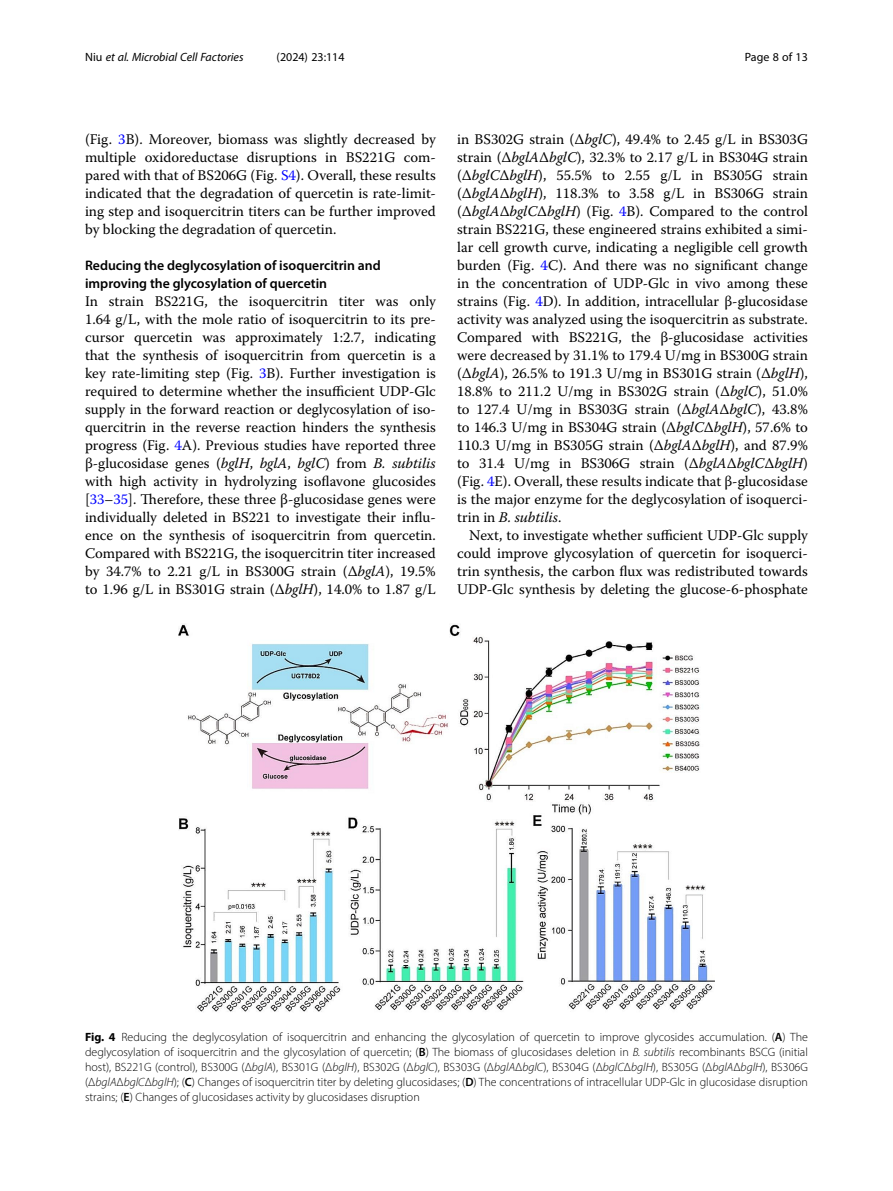
<style>
.page{position:relative;width:893px;height:1191px;background:#fff}
.page>*{position:absolute;margin:0;border:0;box-sizing:border-box;transform-origin:0 0}
.Body_Text{font:14.7px/18px "Warnock Pro";color:#000;text-align:justify}
.Body_Text_Indent{font:14.7px/18px "Warnock Pro";color:#000;text-align:justify}
.Head_2{font:600 13.8px/18px "Myriad Pro";color:#000}
.Figure_Caption{font:300 12px/15px "Myriad Pro";color:#000;text-align:justify}
.t1{font:italic 12px "Myriad Pro";color:#000}
.t2{font:12px "Myriad Pro";color:#000}
.s1{font-style:normal}
.s2{color:#00f}
.s3{font-style:italic}
.s4{font-weight:700}
.s5{font-weight:600}
</style>
<div class="page">
<img style="left:178px;top:624px;width:536px;height:388px">
<p class="t1" style="left:85px;top:50px;width:160px"><span class="s1">Niu</span> et al. Microbial Cell Factories</p>
<p class="t2" style="left:277px;top:50px;width:70px">(2024) 23:114</p>
<p class="t2" style="left:745px;top:50px;width:65px">Page 8 of 13</p>
<p class="Body_Text_Indent" style="left:85px;top:130px;width:352px">(Fig. <span class="s2">3</span>B). Moreover, biomass was slightly decreased by multiple oxidoreductase disruptions in BS221G com&shy;pared with that of BS206G (Fig. <span class="s2">S4</span>). Overall, these results indicated that the degradation of quercetin is rate-limit&shy;ing step and isoquercitrin titers can be further improved by blocking the degradation of quercetin.</p>
<p class="Head_2" style="left:85px;top:256px;width:297px">Reducing the deglycosylation of isoquercitrin and improving the glycosylation of quercetin</p>
<p class="Body_Text" style="left:85px;top:292px;width:352px">In strain BS221G, the isoquercitrin titer was only 1.64 g/L, with the mole ratio of isoquercitrin to its pre&shy;cursor quercetin was approximately 1:2.7, indicating that the synthesis of isoquercitrin from quercetin is a key rate-limiting step (Fig. <span class="s2">3</span>B). Further investigation is required to determine whether the insufficient UDP-Glc supply in the forward reaction or deglycosylation of iso&shy;quercitrin in the reverse reaction hinders the synthesis progress (Fig. <span class="s2">4</span>A). Previous studies have reported three β-glucosidase genes (<span class="s3">bglH</span>, <span class="s3">bglA</span>, <span class="s3">bglC</span>) from <span class="s3">B. subtilis </span>with high activity in hydrolyzing isoflavone glucosides [<span class="s2">33</span>–<span class="s2">35</span>]. Therefore, these three β-glucosidase genes were individually deleted in BS221 to investigate their influ&shy;ence on the synthesis of isoquercitrin from quercetin.<br>Compared with BS221G, the isoquercitrin titer increased by 34.7% to 2.21 g/L in BS300G strain (Δ<span class="s3">bglA</span>), 19.5% to 1.96 g/L in BS301G strain (Δ<span class="s3">bglH</span>), 14.0% to 1.87 g/L</p>
<p class="Body_Text" style="left:457px;top:130px;width:352px">in BS302G strain (Δ<span class="s3">bglC</span>), 49.4% to 2.45 g/L in BS303G strain (Δ<span class="s3">bglA</span>Δ<span class="s3">bglC</span>), 32.3% to 2.17 g/L in BS304G strain (Δ<span class="s3">bglC</span>Δ<span class="s3">bglH</span>), 55.5% to 2.55 g/L in BS305G strain (Δ<span class="s3">bglA</span>Δ<span class="s3">bglH</span>), 118.3% to 3.58 g/L in BS306G strain (Δ<span class="s3">bglA</span>Δ<span class="s3">bglC</span>Δ<span class="s3">bglH</span>) (Fig. <span class="s2">4</span>B). Compared to the control strain BS221G, these engineered strains exhibited a simi&shy;lar cell growth curve, indicating a negligible cell growth burden (Fig. <span class="s2">4</span>C). And there was no significant change in the concentration of UDP-Glc in vivo among these strains (Fig. <span class="s2">4</span>D). In addition, intracellular β-glucosidase activity was analyzed using the isoquercitrin as substrate.<br>Compared with BS221G, the β-glucosidase activities were decreased by 31.1% to 179.4 U/mg in BS300G strain (Δ<span class="s3">bglA</span>), 26.5% to 191.3 U/mg in BS301G strain (Δ<span class="s3">bglH</span>), 18.8% to 211.2 U/mg in BS302G strain (Δ<span class="s3">bglC</span>), 51.0% to 127.4 U/mg in BS303G strain (Δ<span class="s3">bglA</span>Δ<span class="s3">bglC</span>), 43.8% to 146.3 U/mg in BS304G strain (Δ<span class="s3">bglC</span>Δ<span class="s3">bglH</span>), 57.6% to 110.3 U/mg in BS305G strain (Δ<span class="s3">bglA</span>Δ<span class="s3">bglH</span>), and 87.9% to 31.4 U/mg in BS306G strain (Δ<span class="s3">bglA</span>Δ<span class="s3">bglC</span>Δ<span class="s3">bglH</span>) (Fig. <span class="s2">4</span>E). Overall, these results indicate that β-glucosidase is the major enzyme for the deglycosylation of isoquerci&shy;trin in <span class="s3">B. subtilis</span>.</p>
<p class="Body_Text_Indent" style="left:457px;top:526px;width:352px;text-indent:12px">Next, to investigate whether sufficient UDP-Glc supply could improve glycosylation of quercetin for isoquerci&shy;trin synthesis, the carbon flux was redistributed towards UDP-Glc synthesis by deleting the glucose-6-phosphate</p>
<p class="Figure_Caption" style="left:85px;top:1029px;width:724px"><span class="s4">Fig. 4</span> Reducing the deglycosylation of isoquercitrin and enhancing the glycosylation of quercetin to improve glycosides accumulation. (<span class="s5">A</span>) The deglycosylation of isoquercitrin and the glycosylation of quercetin; (<span class="s5">B</span>) The biomass of glucosidases deletion in <span class="s3">B. subtilis</span> recombinants BSCG (initial host), BS221G (control), BS300G (Δ<span class="s3">bglA</span>), BS301G (Δ<span class="s3">bglH</span>), BS302G (Δ<span class="s3">bglC</span>), BS303G (Δ<span class="s3">bglA</span>Δ<span class="s3">bglC</span>), BS304G (Δ<span class="s3">bglC</span>Δ<span class="s3">bglH</span>), BS305G (Δ<span class="s3">bglA</span>Δ<span class="s3">bglH</span>), BS306G (Δ<span class="s3">bglA</span>Δ<span class="s3">bglC</span>Δ<span class="s3">bglH</span>); (<span class="s5">C</span>) Changes of isoquercitrin titer by deleting glucosidases; (<span class="s5">D</span>) The concentrations of intracellular UDP-Glc in glucosidase disruption strains; (<span class="s5">E</span>) Changes of glucosidases activity by glucosidases disruption</p>
</div>
